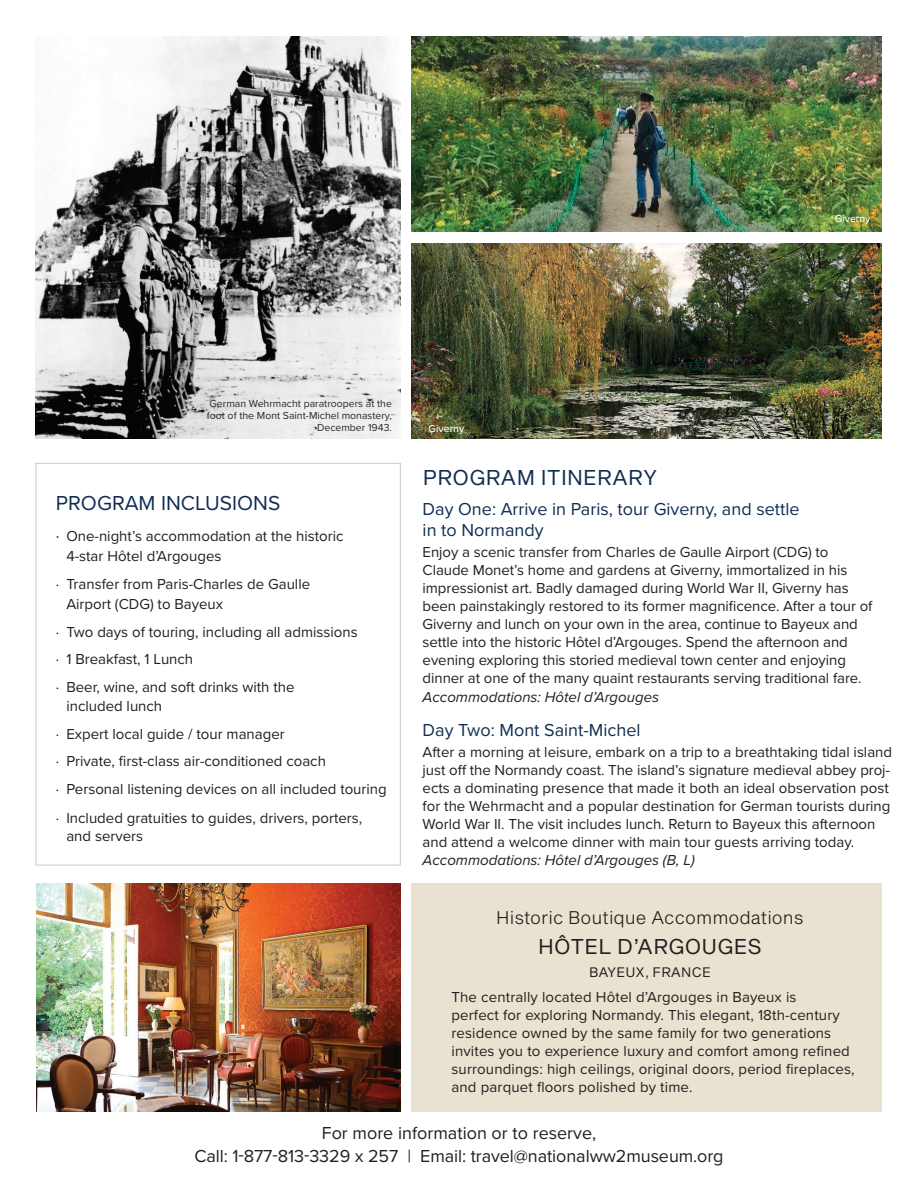
<style>
.page{position:relative;width:918px;height:1188px;background:#fff}
.page>*{position:absolute;margin:0;border:0;box-sizing:border-box;transform-origin:0 0}
.t1{font:21px "Proxima Nova";color:#112e52}
.t2{font:21px "Sequel Sans";letter-spacing:.01em;color:#112e52}
.itinerary_copy{font:21px "Sequel Sans";letter-spacing:.01em;color:#231f20}
.t3{font:18px "Proxima Nova";letter-spacing:-.005em;color:#231f20}
.t4{font:18px/21px "Proxima Nova";color:#112e52}
.itinerary_copy-2{font:300 18px "Sequel Sans";color:#231f20}
.t5{font:15px/18px "Proxima Nova";color:#231f20}
.t6{font:italic 15px "Proxima Nova";color:#231f20}
.itinerary_copy-3{font:13.5px "Sequel Sans";letter-spacing:.01em;color:#231f20}
.Default{font:10.5px/12px "Proxima Nova";color:#2b2728;text-align:right}
.t7{font:500 10.5px "Proxima Nova";color:#fff}
.s1{font-size:16.5px}
</style>
<div class="page">
<div style="left:411px;top:883px;width:471px;height:229px;background:#eae2d1"></div>
<img style="left:36px;top:883px;width:365px;height:229px">
<img style="left:411px;top:36px;width:471px;height:195px">
<img style="left:411px;top:243px;width:471px;height:196px">
<img style="left:36px;top:36px;width:365px;height:403px">
<p class="t7" style="left:835px;top:210px;width:37px">Giverny</p>
<p class="Default" style="left:207px;top:397px;width:187px">German Wehrmacht paratroopers at the foot of the Mont Saint-Michel monastery,<br>December 1943.</p>
<p class="t1" style="left:56px;top:488px;width:226px">PROGRAM INCLUSIONS</p>
<p class="t5" style="left:66px;top:526px;width:279px;line-height:19.5px;text-indent:-10px"><span class="s1">·</span> One-night’s accommodation at the historic<br>4-star Hôtel d’Argouges</p>
<p class="t5" style="left:66px;top:574px;width:245px;line-height:19.5px;text-indent:-10px">· Transfer from Paris-Charles de Gaulle<br>Airport (CDG) to Bayeux</p>
<p class="t5" style="left:56px;top:622px;width:303px">· Two days of touring, including all admissions</p>
<p class="t5" style="left:56px;top:650px;width:139px">· 1 Breakfast, 1 Lunch</p>
<p class="t5" style="left:66px;top:677px;width:230px;line-height:18.8px;text-indent:-10px">· Beer, wine, and soft drinks with the included lunch</p>
<p class="t5" style="left:56px;top:724px;width:230px">· Expert local guide / tour manager</p>
<p class="t5" style="left:56px;top:752px;width:272px">· Private, first-class air-conditioned coach</p>
<p class="t5" style="left:56px;top:780px;width:332px">· Personal listening devices on all included touring</p>
<p class="t5" style="left:66px;top:808px;width:297px;text-indent:-10px">· Included gratuities to guides, drivers, porters, and servers</p>
<p class="t7" style="left:429px;top:420px;width:37px">Giverny</p>
<p class="t2" style="left:423px;top:463px;width:236px">PROGRAM ITINERARY</p>
<p class="t4" style="left:423px;top:498px;width:379px">Day One: Arrive in Paris, tour Giverny, and settle in to Normandy</p>
<p class="t5" style="left:423px;top:542px;width:451px">Enjoy a scenic transfer from Charles de Gaulle Airport (CDG) to Claude Monet’s home and gardens at Giverny, immortalized in his impressionist art. Badly damaged during World War II, Giverny has been painstakingly restored to its former magnificence. After a tour of Giverny and lunch on your own in the area, continue to Bayeux and settle into the historic Hôtel d’Argouges. Spend the afternoon and evening exploring this storied medieval town center and enjoying dinner at one of the many quaint restaurants serving traditional fare.</p>
<p class="t6" style="left:423px;top:686px;width:238px">Accommodations: Hôtel d’Argouges</p>
<p class="t4" style="left:423px;top:719px;width:219px">Day Two: Mont Saint-Michel</p>
<p class="t5" style="left:423px;top:743px;width:471px">After a morning at leisure, embark on a trip to a breathtaking tidal island just off the Normandy coast. The island’s signature medieval abbey proj&shy;ects a dominating presence that made it both an ideal observation post for the Wehrmacht and a popular destination for German tourists during World War II. The visit includes lunch. Return to Bayeux this afternoon and attend a welcome dinner with main tour guests arriving today.</p>
<p class="t6" style="left:423px;top:849px;width:274px">Accommodations: Hôtel d’Argouges (B, L)</p>
<p class="itinerary_copy-2" style="left:496px;top:905px;width:309px">Historic Boutique Accommodations</p>
<p class="itinerary_copy" style="left:538px;top:932px;width:225px">HÔTEL D’ARGOUGES</p>
<p class="itinerary_copy-3" style="left:589px;top:962px;width:123px">BAYEUX, FRANCE</p>
<p class="t5" style="left:452px;top:988px;width:405px">The centrally located Hôtel d’Argouges in Bayeux is<br>perfect for exploring Normandy. This elegant, 18th-century residence owned by the same family for two generations invites you to experience luxury and comfort among refined surroundings: high ceilings, original doors, period fireplaces, and parquet floors polished by time.</p>
<p class="t3" style="left:322px;top:1120px;width:276px">For more information or to reserve,</p>
<p class="t3" style="left:194px;top:1142px;width:531px">Call: 1-877-813-3329 x 257 | Email: travel@nationalww2museum.org</p>
</div>
